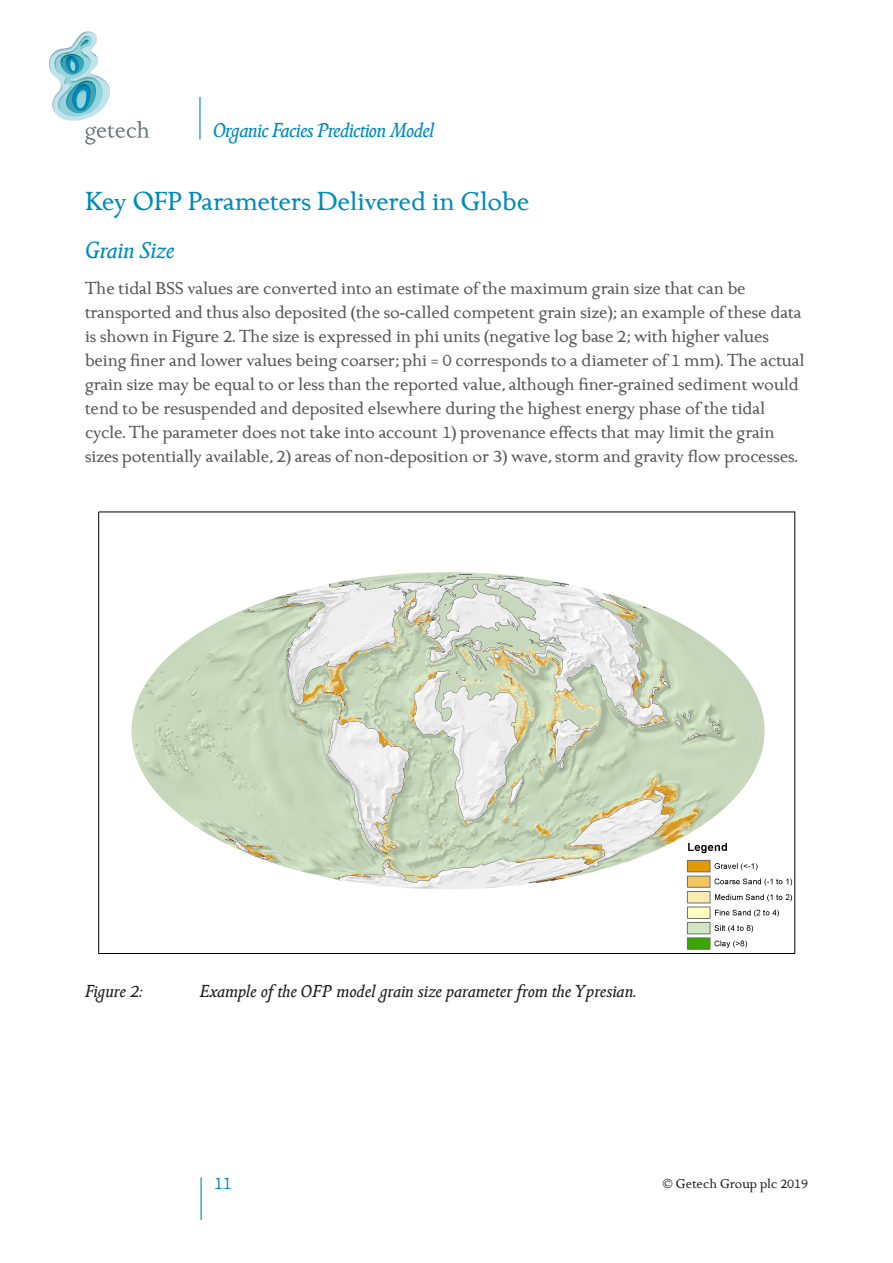
<style>
.page{position:relative;width:893px;height:1263px;background:#fff}
.page>*{position:absolute;margin:0;border:0;box-sizing:border-box;transform-origin:0 0}
.Header_2_-_Section{font:27px "Rusty Cockerel ITC Roman";letter-spacing:-.005em;color:#008abb}
.Header_3_-_Sub_Secti{font:italic 24px "Rusty Cockerel ITC Roman";letter-spacing:-.005em;color:#008abb}
.t1{font:italic 21px "Rusty Cockerel ITC Roman";letter-spacing:-.025em;color:#008abb}
.Body_style{font:18px/24px "Rusty Cockerel ITC Roman";letter-spacing:-.01em;color:#57585a}
.Main_Figure_Caption{font:italic 18px "Rusty Cockerel ITC Roman";color:#231f20}
.t2{font:18px "Rusty Cockerel ITC Roman";color:#008abb}
.t3{font:13.5px "Rusty Cockerel ITC Roman";color:#231f20}
</style>
<div class="page">
<svg style="left:49px;top:31px;width:101px;height:114px"></svg>
<hr style="left:199px;top:97px;width:2px;height:42px;background:#008abb">
<hr style="left:201px;top:1177px;width:1px;height:43px;background:#008abb">
<img style="left:98px;top:511px;width:698px;height:444px">
<p class="t1" style="left:213px;top:118px;width:223px">Organic Facies Prediction Model</p>
<p class="Header_2_-_Section" style="left:85px;top:184px;width:446px">Key OFP Parameters Delivered in Globe</p>
<p class="Header_3_-_Sub_Secti" style="left:85px;top:236px;width:91px">Grain Size</p>
<p class="Body_style" style="left:85px;top:276px;width:721px">The tidal BSS values are converted into an estimate of the maximum grain size that can be transported and thus also deposited (the so-called competent grain size); an example of these data is shown in Figure 2. The size is expressed in phi units (negative log base 2; with higher values being finer and lower values being coarser; phi = 0 corresponds to a diameter of 1 mm). The actual grain size may be equal to or less than the reported value, although finer-grained sediment would tend to be resuspended and deposited elsewhere during the highest energy phase of the tidal cycle. The parameter does not take into account 1) provenance effects that may limit the grain sizes potentially available, 2) areas of non-deposition or 3) wave, storm and gravity flow processes.</p>
<p class="Main_Figure_Caption" style="left:85px;top:981px;width:60px">Figure 2:</p>
<p class="Main_Figure_Caption" style="left:200px;top:981px;width:437px">Example of the OFP model grain size parameter from the Ypresian.</p>
<p class="t2" style="left:214px;top:1172px;width:19px">11</p>
<p class="t3" style="left:662px;top:1175px;width:147px">© Getech Group plc 2019</p>
</div>
